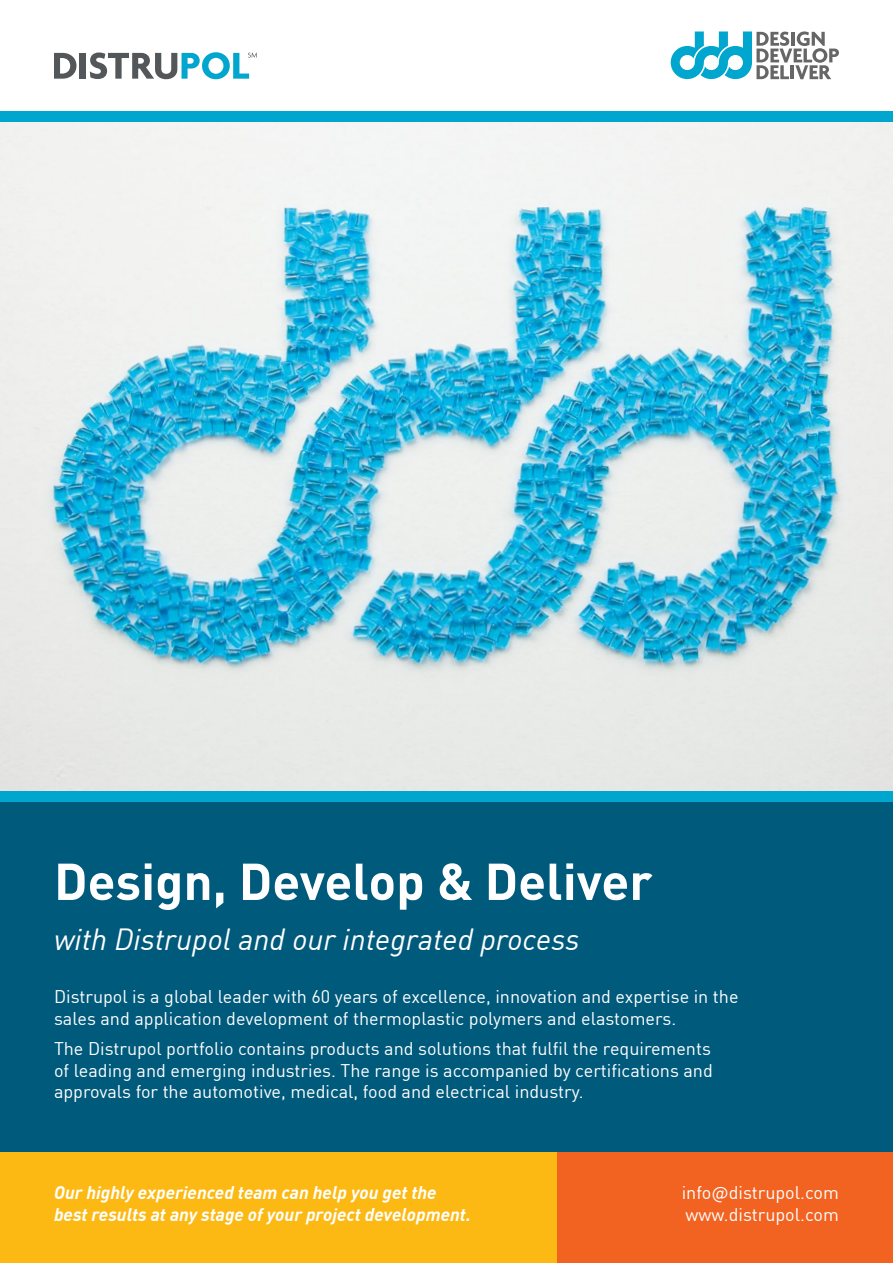
<style>
.page{position:relative;width:893px;height:1263px;background:#fff}
.page>*{position:absolute;margin:0;border:0;box-sizing:border-box;transform-origin:0 0}
.t1{font:700 51px "DIN Pro";color:#fff}
.t2{font:italic 30px "DIN Pro";color:#fff}
.t3{font:18px/21.6px "DIN Pro";color:#fff}
.t4{font:italic 700 18px/21.6px "DIN Pro";color:#fff}
</style>
<div class="page">
<img style="left:0;top:121px;width:893px;height:670px">
<div style="left:0;top:797px;width:893px;height:355px;background:#005a7c"></div>
<div style="left:0;top:791px;width:893px;height:10px;background:#00a6ce"></div>
<div style="left:556px;top:1152px;width:337px;height:111px;background:#f26322"></div>
<div style="left:0;top:1152px;width:556px;height:111px;background:#fdb913"></div>
<div style="left:0;top:111px;width:893px;height:10px;background:#00a6ce"></div>
<svg style="left:671px;top:31px;width:168px;height:48px"></svg>
<svg style="left:54px;top:53px;width:22px;height:26px"></svg>
<div style="left:79px;top:53px;width:7px;height:26px;background:#53575a"></div>
<svg style="left:90px;top:52px;width:167px;height:27px"></svg>
<h1 class="t1" style="left:54px;top:842px;width:600px">Design, Develop &amp; Deliver</h1>
<h2 class="t2" style="left:54px;top:917px;width:527px">with Distrupol and our integrated process</h2>
<p class="t3" style="left:54px;top:985px;width:686px">Distrupol is a global leader with 60 years of excellence, innovation and expertise in the sales and application development of thermoplastic polymers and elastomers.</p>
<p class="t3" style="left:54px;top:1037px;width:660px;text-align:justify">The Distrupol portfolio contains products and solutions that fulfil the requirements of leading and emerging industries. The range is accompanied by certifications and approvals for the automotive, medical, food and electrical industry.</p>
<p class="t4" style="left:54px;top:1181px;width:418px">Our highly experienced team can help you get the best results at any stage of your project development.</p>
<p class="t3" style="left:682px;top:1181px;width:159px">info@distrupol.com</p>
<p class="t3" style="left:685px;top:1202px;width:155px">www.distrupol.com</p>
</div>
